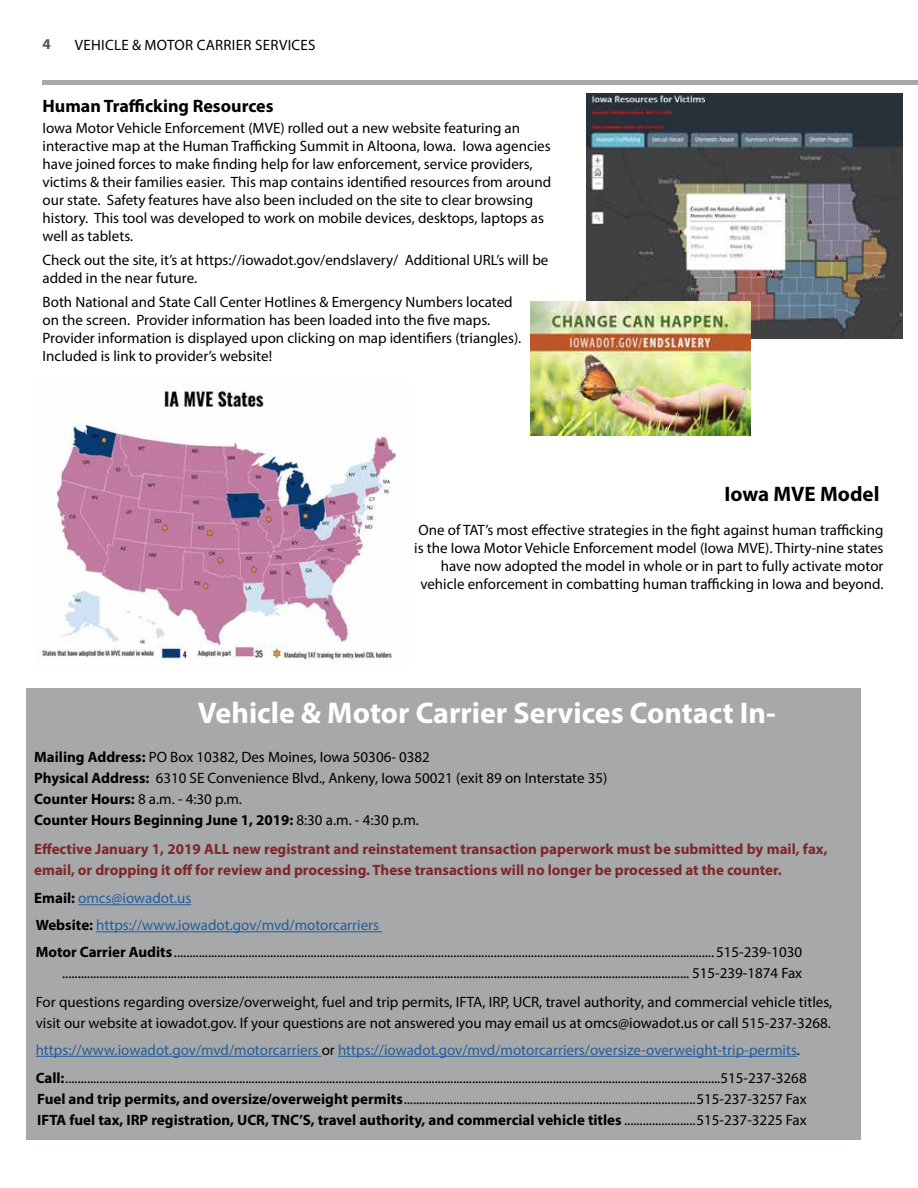
<style>
.page{position:relative;width:918px;height:1188px;background:#fff}
.page>*{position:absolute;margin:0;border:0;box-sizing:border-box;transform-origin:0 0}
.t1{font:700 30px "Myriad Pro";color:#fff}
.t2{font:700 21px "Myriad Pro";color:#000}
.t3{font:700 18px "Myriad Pro";color:#000}
.t4{font:15px/18px "Myriad Pro";color:#000}
.t5{font:15px/27px "Myriad Pro";color:#215e9e}
.t6{font:700 15px/21px "Myriad Pro";color:#7f2629}
.t7{font:15px "Myriad Pro";letter-spacing:.02em;color:#000}
.t8{font:700 15px "Myriad Pro";color:#54565a}
.s1{font-weight:700}
.s2{color:#215e9e}
.s3{color:#000}
</style>
<div class="page">
<hr style="left:43px;top:81px;width:875px;height:4px;background:#a7a8a9">
<img style="left:586px;top:93px;width:317px;height:245px">
<img style="left:530px;top:301px;width:221px;height:135px">
<img style="left:37px;top:386px;width:360px;height:274px">
<div style="left:26px;top:689px;width:835px;height:451px;background:#a7a8a9"></div>
<hr style="left:78px;top:904px;width:113px;height:1px;background:#215e9e">
<hr style="left:96px;top:931px;width:286px;height:1px;background:#215e9e">
<hr style="left:36px;top:1056px;width:286px;height:1px;background:#215e9e">
<hr style="left:338px;top:1056px;width:459px;height:1px;background:#215e9e">
<p class="t8" style="left:43px;top:34px;width:10px">4</p>
<p class="t7" style="left:75px;top:36px;width:242px">VEHICLE &amp; MOTOR CARRIER SERVICES</p>
<p class="t3" style="left:43px;top:94px;width:233px">Human Trafficking Resources</p>
<p class="t4" style="left:43px;top:119px;width:510px">Iowa Motor Vehicle Enforcement (MVE) rolled out a new website featuring an interactive map at the Human Trafficking Summit in Altoona, Iowa. Iowa agencies have joined forces to make finding help for law enforcement, service providers, victims &amp; their families easier. This map contains identified resources from around our state. Safety features have also been included on the site to clear browsing history. This tool was developed to work on mobile devices, desktops, laptops as well as tablets.</p>
<p class="t4" style="left:43px;top:251px;width:507px">Check out the site, it’s at https://iowadot.gov/endslavery/ Additional URL’s will be added in the near future.</p>
<p class="t4" style="left:43px;top:293px;width:480px">Both National and State Call Center Hotlines &amp; Emergency Numbers located on the screen. Provider information has been loaded into the five maps.<br>Provider information is displayed upon clicking on map identifiers (triangles).<br>Included is link to provider’s website!</p>
<h2 class="t2" style="left:725px;top:480px;width:156px">Iowa MVE Model</h2>
<p class="t4" style="left:414px;top:521px;width:471px;text-align:right">One of TAT’s most effective strategies in the fight against human trafficking is the Iowa Motor Vehicle Enforcement model (Iowa MVE). Thirty-nine states have now adopted the model in whole or in part to fully activate motor vehicle enforcement in combatting human trafficking in Iowa and beyond.</p>
<h1 class="t1" style="left:198px;top:693px;width:579px">Vehicle &amp; Motor Carrier Services Contact In-</h1>
<p class="t4" style="left:34px;top:747px;width:575px;line-height:21px"><span class="s1">Mailing Address:</span> PO Box 10382, Des Moines, Iowa 50306- 0382<br><span class="s1">Physical Address:</span> 6310 SE Convenience Blvd., Ankeny, Iowa 50021 (exit 89 on Interstate 35)<br><span class="s1">Counter Hours:</span> 8 a.m. - 4:30 p.m.<br><span class="s1">Counter Hours Beginning June 1, 2019:</span> 8:30 a.m. - 4:30 p.m.</p>
<p class="t6" style="left:34px;top:838px;width:795px">Effective January 1, 2019 ALL new registrant and reinstatement transaction paperwork must be submitted by mail, fax, email, or dropping it off for review and processing. These transactions will no longer be processed at the counter.</p>
<p class="t4" style="left:34px;top:885px;width:769px;line-height:27px"><span class="s1">Email:</span> <span class="s2">omcs@iowadot.us<br></span><span class="s1">Website:</span> <span class="s2">https://www.iowadot.gov/mvd/motorcarriers<br></span><span class="s1">Motor Carrier Audits</span> ..............................................................................................................................................................................515-239-1030</p>
<p class="t4" style="left:36px;top:959px;width:798px;line-height:28.5px;text-align:center">.......................................................................................................................................................................................................... 515-239-1874 Fax<br>For questions regarding oversize/overweight, fuel and trip permits, IFTA, IRP, UCR, travel authority, and commercial vehicle titles,</p>
<p class="t5" style="left:36px;top:1009px;width:797px"><span class="s3">visit our website at iowadot.gov. If your questions are not answered you may email us at omcs@iowadot.us or call 515-237-3268. </span>https://www.iowadot.gov/mvd/motorcarriers <span class="s3">or</span> https://iowadot.gov/mvd/motorcarriers/oversize-overweight-trip-permits<span class="s3">.</span></p>
<p class="t4" style="left:36px;top:1068px;width:772px;line-height:21px;text-align:justify"><span class="s1">Call:</span>...................................................................................................................................................................................................................515-237-3268<br><span class="s1">Fuel and trip permits, and oversize/overweight permits</span>..............................................................................................515-237-3257 Fax <span class="s1">IFTA fuel tax, IRP registration, UCR, TNC’S, travel authority, and commercial vehicle titles</span> .......................515-237-3225 Fax</p>
</div>
